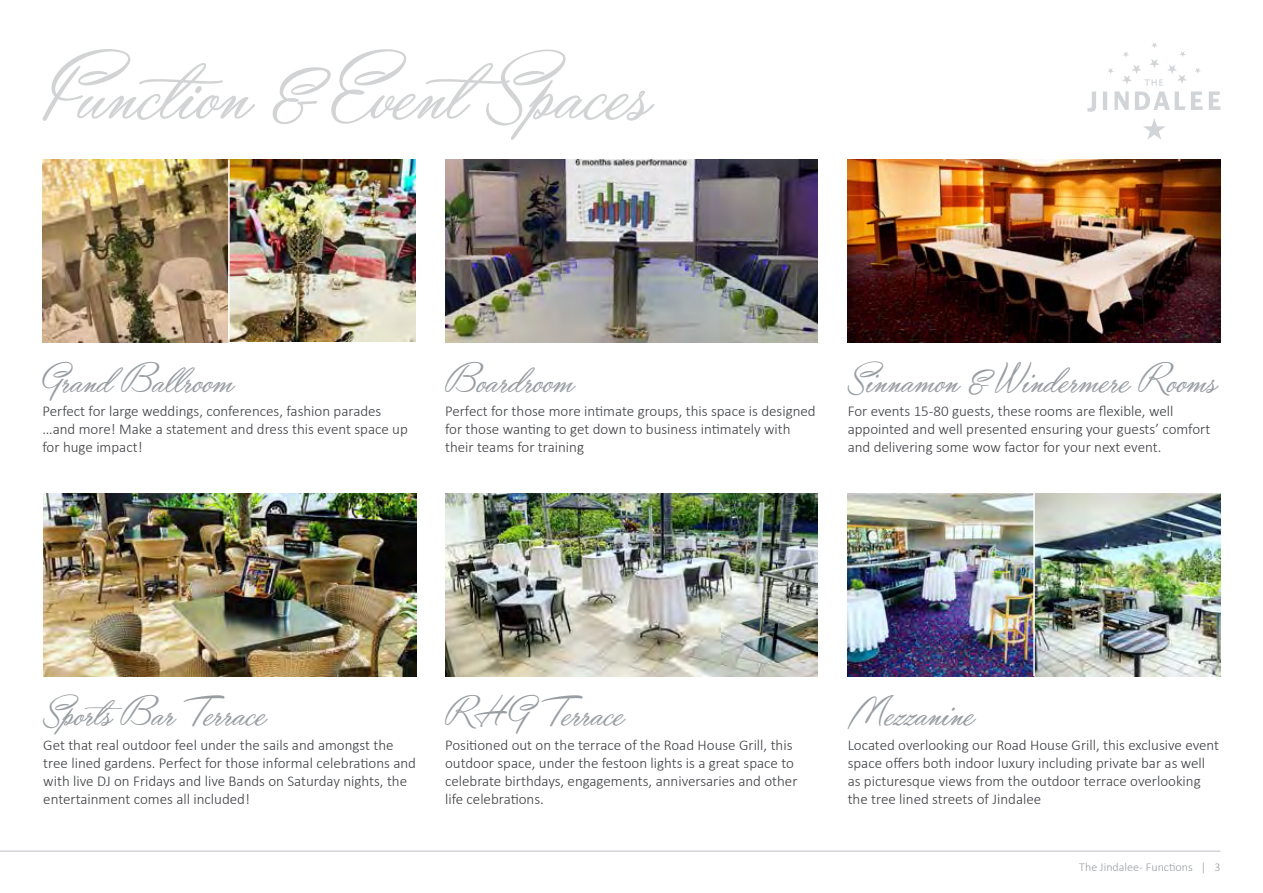
<style>
.page{position:relative;width:1263px;height:893px;background:#fff}
.page>*{position:absolute;margin:0;border:0;box-sizing:border-box;transform-origin:0 0}
.t1{font:101.1px "Yaquote Script Personal Use";color:#d1d3d4}
.t2{font:45px "Yaquote Script Personal Use";color:#979da1}
.t3{font:300 15px/18px "Calibri";color:#3c3e42}
.t4{font:300 12px "Calibri";color:#979da1}
</style>
<div class="page">
<svg style="left:1143px;top:118px;width:23px;height:22px"></svg>
<svg style="left:1087px;top:43px;width:133px;height:69px"></svg>
<img style="left:445px;top:493px;width:373px;height:183px">
<img style="left:43px;top:493px;width:373px;height:183px">
<img style="left:43px;top:159px;width:372px;height:183px">
<img style="left:848px;top:493px;width:372px;height:183px">
<img style="left:445px;top:159px;width:373px;height:183px">
<img style="left:848px;top:159px;width:372px;height:183px">
<hr style="left:228px;top:159px;width:2px;height:183px;background:#fff">
<hr style="left:1033px;top:493px;width:2px;height:183px;background:#fff">
<hr style="left:0;top:850px;width:1220px;height:2px;background:#d2d5d8">
<h1 class="t1" style="left:43px;top:36px;width:611px">Function &amp; EventSpaces</h1>
<h2 class="t2" style="left:43px;top:355px;width:193px">Grand Ballroom</h2>
<p class="t3" style="left:43px;top:402px;width:367px">Perfect for large weddings, conferences, fashion parades …and more! Make a statement and dress this event space up for huge impact!</p>
<h2 class="t2" style="left:445px;top:355px;width:131px">Boardroom</h2>
<p class="t3" style="left:445px;top:402px;width:372px">Perfect for those more intimate groups, this space is designed for those wanting to get down to business intimately with their teams for training</p>
<h2 class="t2" style="left:848px;top:355px;width:371px">Sinnamon &amp; Windermere Rooms</h2>
<p class="t3" style="left:848px;top:402px;width:364px">For events 15-80 guests, these rooms are flexible, well appointed and well presented ensuring your guests’ comfort and delivering some wow factor for your next event.</p>
<h2 class="t2" style="left:43px;top:689px;width:225px">Sports Bar Terrace</h2>
<p class="t3" style="left:43px;top:736px;width:374px">Get that real outdoor feel under the sails and amongst the tree lined gardens. Perfect for those informal celebrations and with live DJ on Fridays and live Bands on Saturday nights, the entertainment comes all included!</p>
<h2 class="t2" style="left:445px;top:689px;width:181px">RH G Terrace</h2>
<p class="t3" style="left:445px;top:736px;width:354px">Positioned out on the terrace of the Road House Grill, this outdoor space, under the festoon lights is a great space to celebrate birthdays, engagements, anniversaries and other life celebrations.</p>
<h2 class="t2" style="left:848px;top:689px;width:129px">Mezzanine</h2>
<p class="t3" style="left:848px;top:736px;width:373px">Located overlooking our Road House Grill, this exclusive event space offers both indoor luxury including private bar as well as picturesque views from the outdoor terrace overlooking the tree lined streets of Jindalee</p>
<p class="t4" style="left:1079px;top:860px;width:143px">The Jindalee - Functions | 3</p>
</div>
